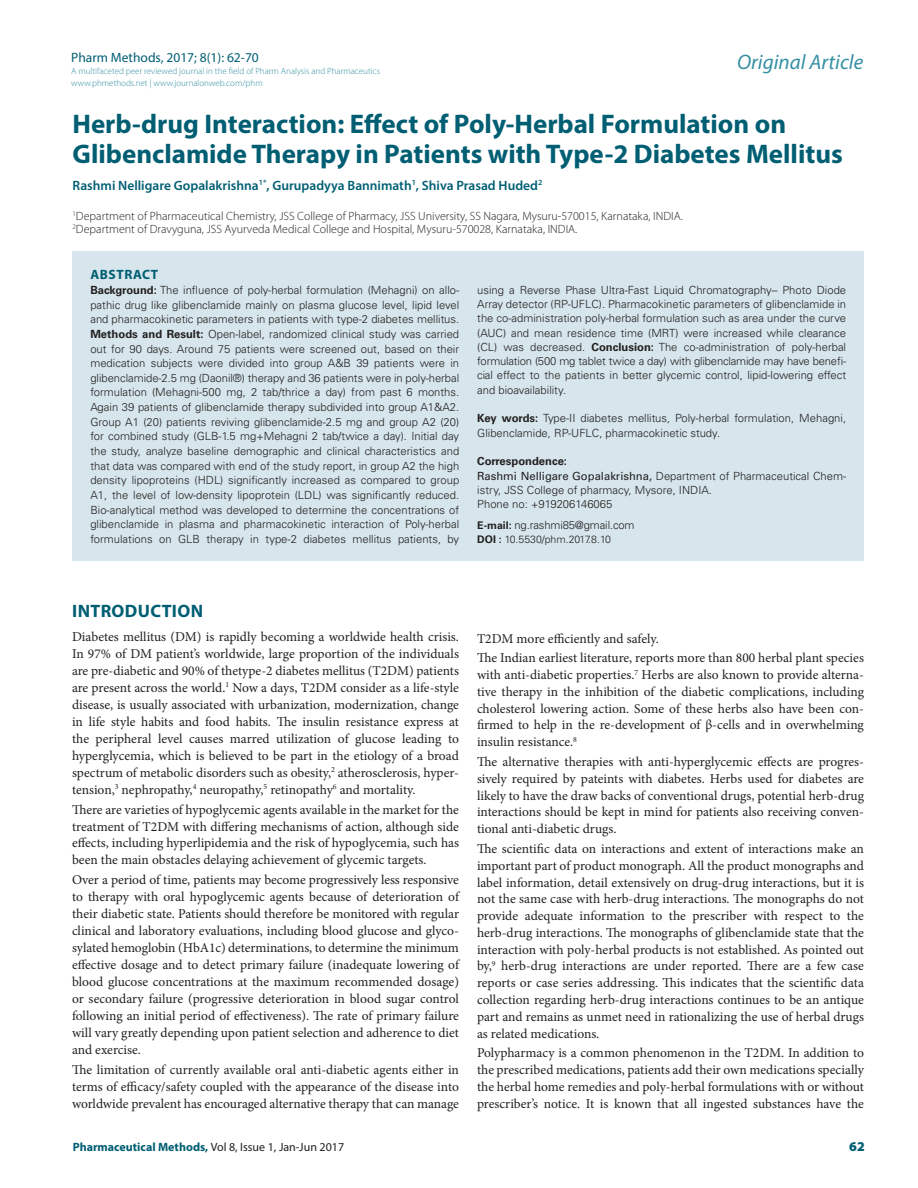
<style>
.page{position:relative;width:918px;height:1188px;background:#fff}
.page>*{position:absolute;margin:0;border:0;box-sizing:border-box;transform-origin:0 0}
.CT{font:700 27px/30px "Myriad Pro";color:#005e73}
.t1{font:italic 21px "Myriad Pro";color:#3490a3}
._1_HD{font:700 18px "Myriad Pro";letter-spacing:.02em;color:#005e73}
.TXT{font:13.5px/17px "Minion Pro";letter-spacing:-.005em;color:#231f20;text-align:justify}
.CA{font:600 13.5px "Myriad Pro";color:#005e73}
.t2{font:13.5px "Myriad Pro";color:#005e73}
.ABS_HD{font:700 13.5px "Myriad Pro";letter-spacing:.04em;color:#005e73}
.RRH{font:900 13.5px "Myriad Pro";color:#005e73}
.CA_Aff{font:300 12px "Myriad Pro";color:#231f20}
.RRH-2{font:12px "Myriad Pro";color:#231f20}
.ABS_TXT{font:300 11.25px/14.7px "Univers LT Std";color:#231f20;text-align:justify}
.ABS_AU_ADD{font:300 11.25px "Univers LT Std";letter-spacing:-.01em;color:#231f20}
.ABS_TXT-2{font:700 11.25px "Univers LT Std";color:#231f20}
.ABS_AU_ADD-2{font:300 10.5px "Univers LT Std";color:#231f20}
.t3{font:300 9px/12px "Myriad Pro";color:#3490a3}
.s1{font-weight:700}
.s2{font-weight:400}
.s3{font-weight:700;font-size:10.5px}
.s4{font-weight:700;color:#005e73}
</style>
<div class="page">
<div style="left:72px;top:251px;width:792px;height:310px;background:#d6e6ec"></div>
<p class="t2" style="left:71px;top:49px;width:189px">Pharm Methods, 2017; 8(1): 62-70</p>
<p class="t3" style="left:71px;top:65px;width:310px">A multifaceted peer reviewed journal in the field of Pharm Analysis and Pharmaceutics www.phmethods.net | www.journalonweb.com/phm</p>
<h2 class="t1" style="left:737px;top:49px;width:128px">Original Article</h2>
<p class="CT" style="left:73px;top:108px;width:772px">Herb-drug Interaction: Effect of Poly-Herbal Formulation on<br>Glibenclamide Therapy in Patients with Type-2 Diabetes Mellitus</p>
<p class="CA" style="left:73px;top:176px;width:471px">Rashmi Nelligare Gopalakrishna<sup>1*</sup>, Gurupadyya Bannimath<sup>1</sup>, Shiva Prasad Huded<sup>2</sup></p>
<p class="CA_Aff" style="left:73px;top:209px;width:612px"><sup>1</sup>Department of Pharmaceutical Chemistry, JSS College of Pharmacy, JSS University, SS Nagara, Mysuru-570015, Karnataka, INDIA.</p>
<p class="CA_Aff" style="left:73px;top:222px;width:506px"><sup>2</sup>Department of Dravyguna, JSS Ayurveda Medical College and Hospital, Mysuru-570028, Karnataka, INDIA.</p>
<p class="ABS_HD" style="left:91px;top:266px;width:69px">ABSTRACT</p>
<p class="ABS_TXT" style="left:90px;top:283px;width:370px"><span class="s1">Background:</span> The influence of poly-herbal formulation (Mehagni) on allo&shy;pathic drug like glibenclamide mainly on plasma glucose level, lipid level and pharmacokinetic parameters in patients with type-2 diabetes mellitus.<br><span class="s1">Methods and Result:</span> Open-label, randomized clinical study was carried out for 90 days. Around 75 patients were screened out, based on their medication subjects were divided into group A&amp;B 39 patients were in glibenclamide-2.5 mg (Daonil®) therapy and 36 patients were in poly-herbal formulation (Mehagni-500 mg, 2 tab/thrice a day) from past 6 months.<br>Again 39 patients of glibenclamide therapy subdivided into group A1&amp;A2.<br>Group A1 (20) patients reviving glibenclamide-2.5 mg and group A2 (20) for combined study (GLB-1.5 mg+Mehagni 2 tab/twice a day). Initial day the study, analyze baseline demographic and clinical characteristics and that data was compared with end of the study report, in group A2 the high density lipoproteins (HDL) significantly increased as compared to group A1, the level of low-density lipoprotein (LDL) was significantly reduced.<br>Bio-analytical method was developed to determine the concentrations of glibenclamide in plasma and pharmacokinetic interaction of Poly-herbal formulations on GLB therapy in type-2 diabetes mellitus patients, by</p>
<p class="ABS_TXT" style="left:477px;top:283px;width:370px;line-height:14.2px">using a Reverse Phase Ultra-Fast Liquid Chromatography– Photo Diode Array detector (RP-UFLC). Pharmacokinetic parameters of glibenclamide in the co-administration poly-herbal formulation such as area under the curve (AUC) and mean residence time (MRT) were increased while clearance (CL) was decreased. <span class="s1">Conclusion:</span> The co-administration of poly-herbal formulation (500 mg tablet twice a day) with glibenclamide may have benefi&shy;cial effect to the patients in better glycemic control, lipid-lowering effect and bioavailability.</p>
<p class="ABS_TXT" style="left:477px;top:411px;width:370px;line-height:14.2px"><span class="s1">Key words:</span> Type-II diabetes mellitus, Poly-herbal formulation, Mehagni,<br>Glibenclamide, RP-UFLC, pharmacokinetic study.</p>
<p class="ABS_TXT-2" style="left:477px;top:455px;width:91px">Correspondence:</p>
<p class="ABS_TXT" style="left:477px;top:468px;width:370px;line-height:14.2px"><span class="s2">Rashmi Nelligare Gopalakrishna,</span> Department of Pharmaceutical Chem&shy;istry, JSS College of pharmacy, Mysore, INDIA.</p>
<p class="ABS_TXT" style="left:477px;top:497px;width:137px">Phone no: +919206146065</p>
<p class="ABS_AU_ADD" style="left:477px;top:518px;width:159px"><span class="s3">E-mail:</span> ng.rashmi85@gmail.com</p>
<p class="ABS_AU_ADD-2" style="left:477px;top:533px;width:135px"><span class="s1">DOI :</span> 10.5530/phm.2017.8.10</p>
<p class="_1_HD" style="left:72px;top:599px;width:132px">INTRODUCTION</p>
<p class="TXT" style="left:72px;top:628px;width:389px">Diabetes mellitus (DM) is rapidly becoming a worldwide health crisis.<br>In 97% of DM patient’s worldwide, large proportion of the individuals are pre-diabetic and 90% of thetype-2 diabetes mellitus (T2DM) patients are present across the world.<sup>1</sup> Now a days, T2DM consider as a life-style disease, is usually associated with urbanization, modernization, change in life style habits and food habits. The insulin resistance express at the peripheral level causes marred utilization of glucose leading to hyperglycemia, which is believed to be part in the etiology of a broad spectrum of metabolic disorders such as obesity,<sup>2</sup> atherosclerosis, hyper&shy;tension,<sup>3</sup> nephropathy,<sup>4</sup> neuropathy,<sup>5</sup> retinopathy<sup>6</sup> and mortality.</p>
<p class="TXT" style="left:72px;top:801px;width:389px">There are varieties of hypoglycemic agents available in the market for the treatment of T2DM with differing mechanisms of action, although side effects, including hyperlipidemia and the risk of hypoglycemia, such has been the main obstacles delaying achievement of glycemic targets.</p>
<p class="TXT" style="left:72px;top:872px;width:389px">Over a period of time, patients may become progressively less responsive to therapy with oral hypoglycemic agents because of deterioration of their diabetic state. Patients should therefore be monitored with regular clinical and laboratory evaluations, including blood glucose and glyco&shy;sylated hemoglobin (HbA1c) determinations, to determine the minimum effective dosage and to detect primary failure (inadequate lowering of blood glucose concentrations at the maximum recommended dosage) or secondary failure (progressive deterioration in blood sugar control following an initial period of effectiveness). The rate of primary failure will vary greatly depending upon patient selection and adherence to diet and exercise.</p>
<p class="TXT" style="left:72px;top:1061px;width:389px">The limitation of currently available oral anti-diabetic agents either in terms of efficacy/safety coupled with the appearance of the disease into worldwide prevalent has encouraged alternative therapy that can manage</p>
<p class="TXT" style="left:477px;top:630px;width:183px">T2DM more efficiently and safely.</p>
<p class="TXT" style="left:477px;top:650px;width:389px">The Indian earliest literature, reports more than 800 herbal plant species with anti-diabetic properties.<sup>7</sup> Herbs are also known to provide alterna&shy;tive therapy in the inhibition of the diabetic complications, including cholesterol lowering action. Some of these herbs also have been con&shy;firmed to help in the re-development of β-cells and in overwhelming insulin resistance.<sup>8</sup></p>
<p class="TXT" style="left:477px;top:753px;width:389px">The alternative therapies with anti-hyperglycemic effects are progres&shy;sively required by pateints with diabetes. Herbs used for diabetes are likely to have the draw backs of conventional drugs, potential herb-drug interactions should be kept in mind for patients also receiving conven&shy;tional anti-diabetic drugs.</p>
<p class="TXT" style="left:477px;top:840px;width:389px">The scientific data on interactions and extent of interactions make an important part of product monograph. All the product monographs and label information, detail extensively on drug-drug interactions, but it is not the same case with herb-drug interactions. The monographs do not provide adequate information to the prescriber with respect to the herb-drug interactions. The monographs of glibenclamide state that the interaction with poly-herbal products is not established. As pointed out by,<sup>9</sup> herb-drug interactions are under reported. There are a few case reports or case series addressing. This indicates that the scientific data collection regarding herb-drug interactions continues to be an antique part and remains as unmet need in rationalizing the use of herbal drugs as related medications.</p>
<p class="TXT" style="left:477px;top:1045px;width:389px">Polypharmacy is a common phenomenon in the T2DM. In addition to the prescribed medications, patients add their own medications specially the herbal home remedies and poly-herbal formulations with or without prescriber’s notice. It is known that all ingested substances have the</p>
<p class="RRH-2" style="left:73px;top:1139px;width:273px"><span class="s4">Pharmaceutical Methods,</span> Vol 8, Issue 1, Jan-Jun 2017</p>
<p class="RRH" style="left:849px;top:1139px;width:17px">62</p>
</div>
